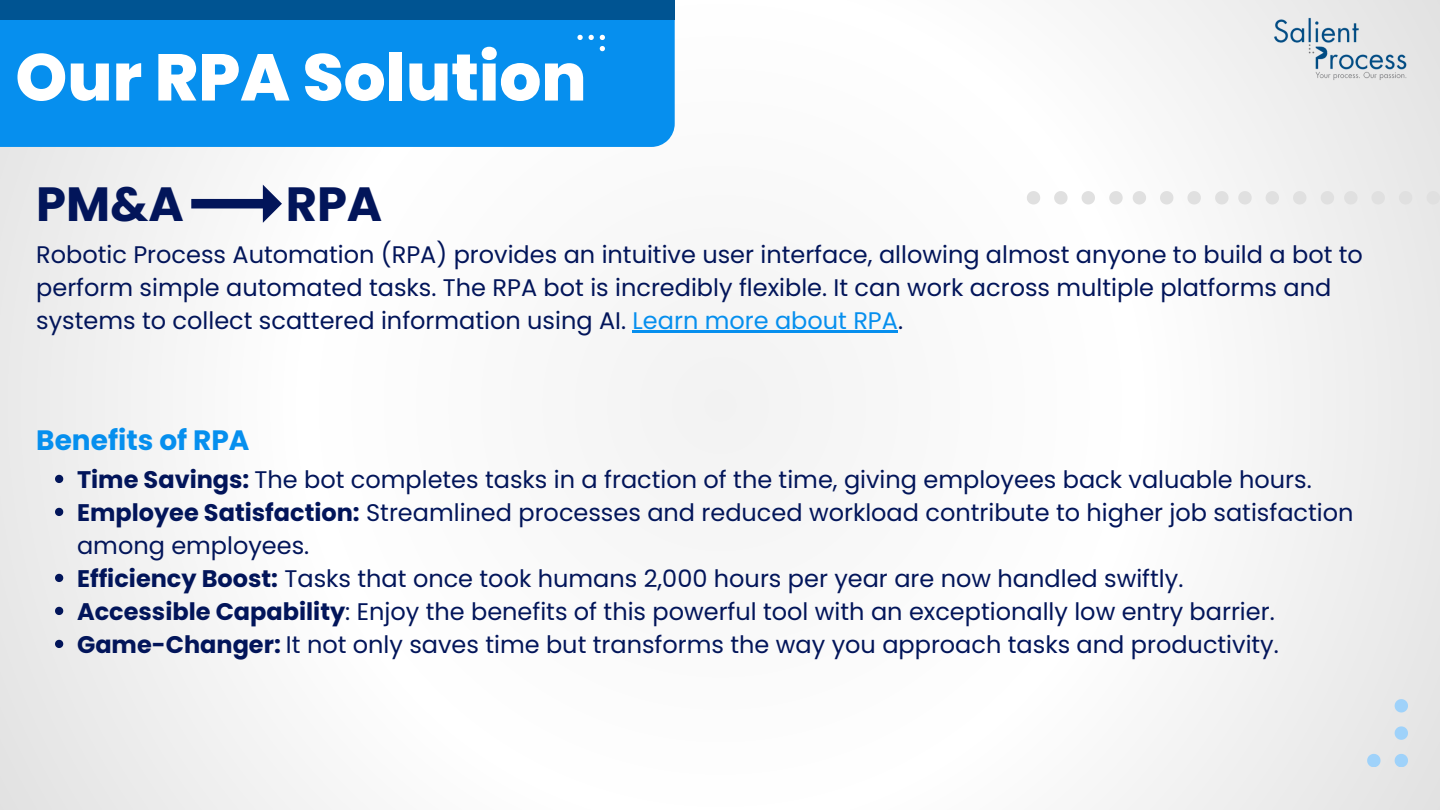
<style>
.page{position:relative;width:1440px;height:810px;background:#fff}
.page>*{position:absolute;margin:0;border:0;box-sizing:border-box;transform-origin:0 0}
.t1{font:800 66px "Poppins";color:#fff}
.t2{font:700 48px "Poppins";color:#02155a}
.t3{font:700 28px "Poppins";color:#068fee}
.t4{font:24px/33px "Poppins";color:#02155a}
.s1{color:#068fee}
.s2{font-weight:700}
</style>
<div class="page">
<svg style="left:1395px;top:699px;width:13px;height:13px"></svg>
<svg style="left:1395px;top:726px;width:13px;height:13px"></svg>
<svg style="left:1395px;top:754px;width:13px;height:13px"></svg>
<svg style="left:1367px;top:754px;width:13px;height:13px"></svg>
<svg style="left:1027px;top:191px;width:13px;height:13px"></svg>
<svg style="left:1054px;top:191px;width:14px;height:13px"></svg>
<svg style="left:1082px;top:191px;width:13px;height:13px"></svg>
<svg style="left:1109px;top:191px;width:14px;height:13px"></svg>
<svg style="left:1133px;top:191px;width:13px;height:13px"></svg>
<svg style="left:1160px;top:191px;width:13px;height:13px"></svg>
<svg style="left:1187px;top:191px;width:14px;height:13px"></svg>
<svg style="left:1215px;top:191px;width:14px;height:13px"></svg>
<svg style="left:1238px;top:191px;width:14px;height:13px"></svg>
<svg style="left:1266px;top:191px;width:13px;height:13px"></svg>
<svg style="left:1293px;top:191px;width:13px;height:13px"></svg>
<svg style="left:1321px;top:191px;width:13px;height:13px"></svg>
<svg style="left:1344px;top:191px;width:14px;height:13px"></svg>
<svg style="left:1371px;top:191px;width:14px;height:13px"></svg>
<svg style="left:1399px;top:191px;width:13px;height:13px"></svg>
<svg style="left:1427px;top:191px;width:13px;height:13px"></svg>
<img style="left:1268px;top:11px;width:150px;height:81px">
<div style="left:0;top:20px;width:675px;height:127px;background:#068fee"></div>
<div style="left:0;top:0;width:675px;height:20px;background:#005492"></div>
<svg style="left:577px;top:35px;width:6px;height:5px"></svg>
<svg style="left:589px;top:35px;width:5px;height:5px"></svg>
<svg style="left:600px;top:35px;width:5px;height:5px"></svg>
<svg style="left:600px;top:46px;width:5px;height:5px"></svg>
<svg style="left:191px;top:185px;width:91px;height:38px"></svg>
<hr style="left:633px;top:331px;width:265px;height:2px;background:#068fee">
<svg style="left:55px;top:475px;width:8px;height:8px"></svg>
<svg style="left:55px;top:508px;width:8px;height:8px"></svg>
<svg style="left:55px;top:574px;width:8px;height:8px"></svg>
<svg style="left:55px;top:607px;width:8px;height:8px"></svg>
<svg style="left:55px;top:640px;width:8px;height:8px"></svg>
<p class="t1" style="left:15px;top:31px;width:573px">Our RPA Solution</p>
<p class="t2" style="left:36px;top:170px;width:149px">PM&amp;A</p>
<p class="t2" style="left:286px;top:170px;width:98px">RPA</p>
<p class="t4" style="left:36px;top:238px;width:1328px">Robotic Process Automation (RPA) provides an intuitive user interface, allowing almost anyone to build a bot to perform simple automated tasks. The RPA bot is incredibly flexible. It can work across multiple platforms and systems to collect scattered information using AI. <span class="s1">Learn more about RPA</span>.</p>
<p class="t3" style="left:36px;top:421px;width:215px">Benefits of RPA</p>
<p class="t4" style="left:77px;top:463px;width:1236px"><span class="s2">Time Savings:</span> The bot completes tasks in a fraction of the time, giving employees back valuable hours.</p>
<p class="t4" style="left:77px;top:496px;width:1278px"><span class="s2">Employee Satisfaction:</span> Streamlined processes and reduced workload contribute to higher job satisfaction among employees.</p>
<p class="t4" style="left:77px;top:562px;width:1108px"><span class="s2">Efficiency Boost:</span> Tasks that once took humans 2,000 hours per year are now handled swiftly.</p>
<p class="t4" style="left:77px;top:595px;width:1199px"><span class="s2">Accessible Capability</span>: Enjoy the benefits of this powerful tool with an exceptionally low entry barrier.</p>
<p class="t4" style="left:77px;top:628px;width:1203px"><span class="s2">Game-Changer:</span> It not only saves time but transforms the way you approach tasks and productivity.</p>
</div>
